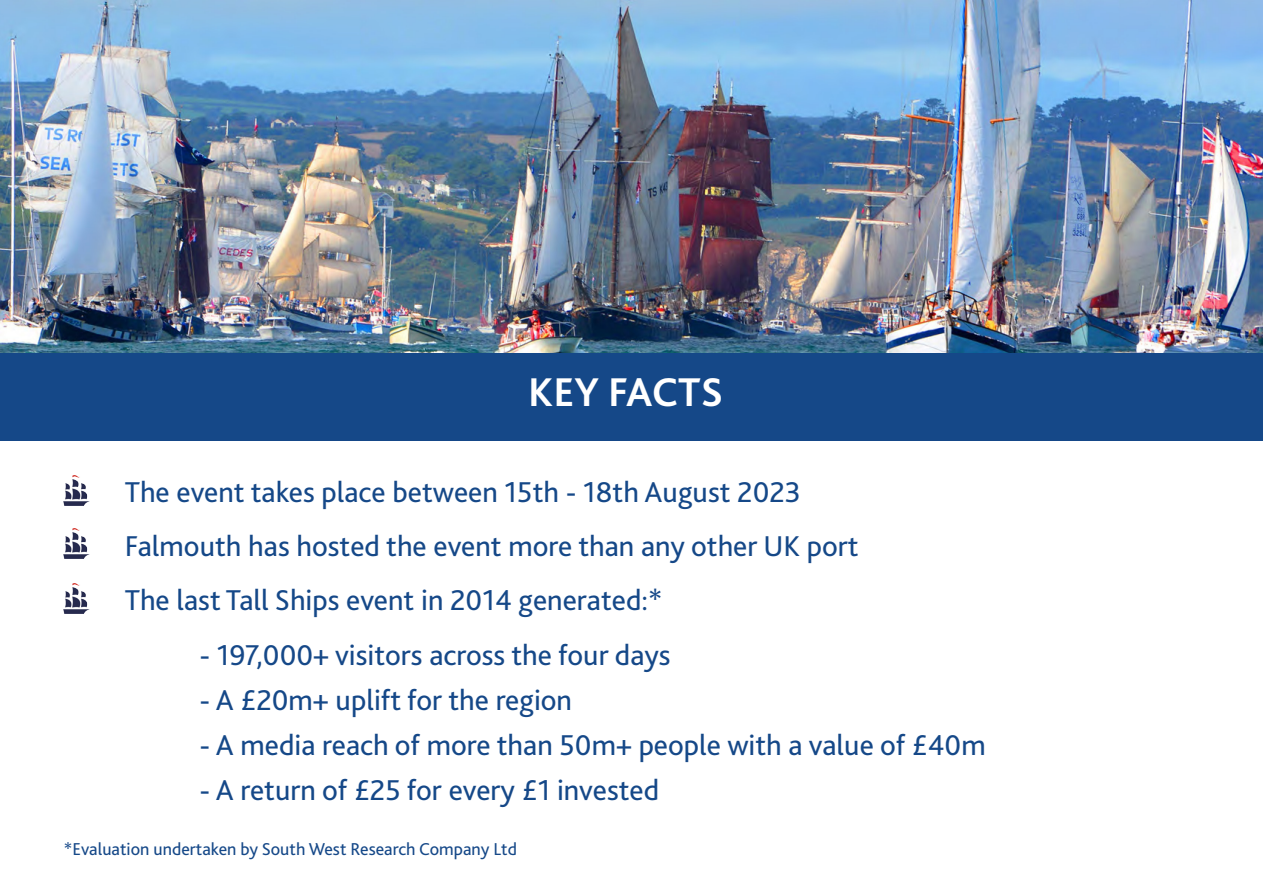
<style>
.page{position:relative;width:1263px;height:893px;background:#fff}
.page>*{position:absolute;margin:0;border:0;box-sizing:border-box;transform-origin:0 0}
.t1{font:700 42px "Bliss 2";color:#fff}
.t2{font:30px "Bliss 2";color:#154888}
.t3{font:18px "Bliss 2";color:#154888}
</style>
<div class="page">
<img style="left:0;top:0;width:1263px;height:432px">
<div style="left:1px;top:353px;width:1262px;height:87px;background:#154888"></div>
<img style="left:64px;top:475px;width:26px;height:30px">
<img style="left:64px;top:528px;width:26px;height:30px">
<img style="left:64px;top:583px;width:26px;height:30px">
<p class="t1" style="left:528px;top:366px;width:196px">KEY FACTS</p>
<p class="t2" style="left:125px;top:474px;width:678px">The event takes place between 15th - 18th August 2023</p>
<p class="t2" style="left:125px;top:528px;width:735px">Falmouth has hosted the event more than any other UK port</p>
<p class="t2" style="left:125px;top:582px;width:539px">The last Tall Ships event in 2014 generated:*</p>
<p class="t2" style="left:199px;top:637px;width:473px">- 197,000+ visitors across the four days</p>
<p class="t2" style="left:199px;top:682px;width:374px">- A £20m+ uplift for the region</p>
<p class="t2" style="left:199px;top:727px;width:788px">- A media reach of more than 50m+ people with a value of £40m</p>
<p class="t2" style="left:199px;top:772px;width:461px">- A return of £25 for every £1 invested</p>
<p class="t3" style="left:64px;top:838px;width:455px">*Evaluation undertaken by South West Research Company Ltd</p>
</div>
